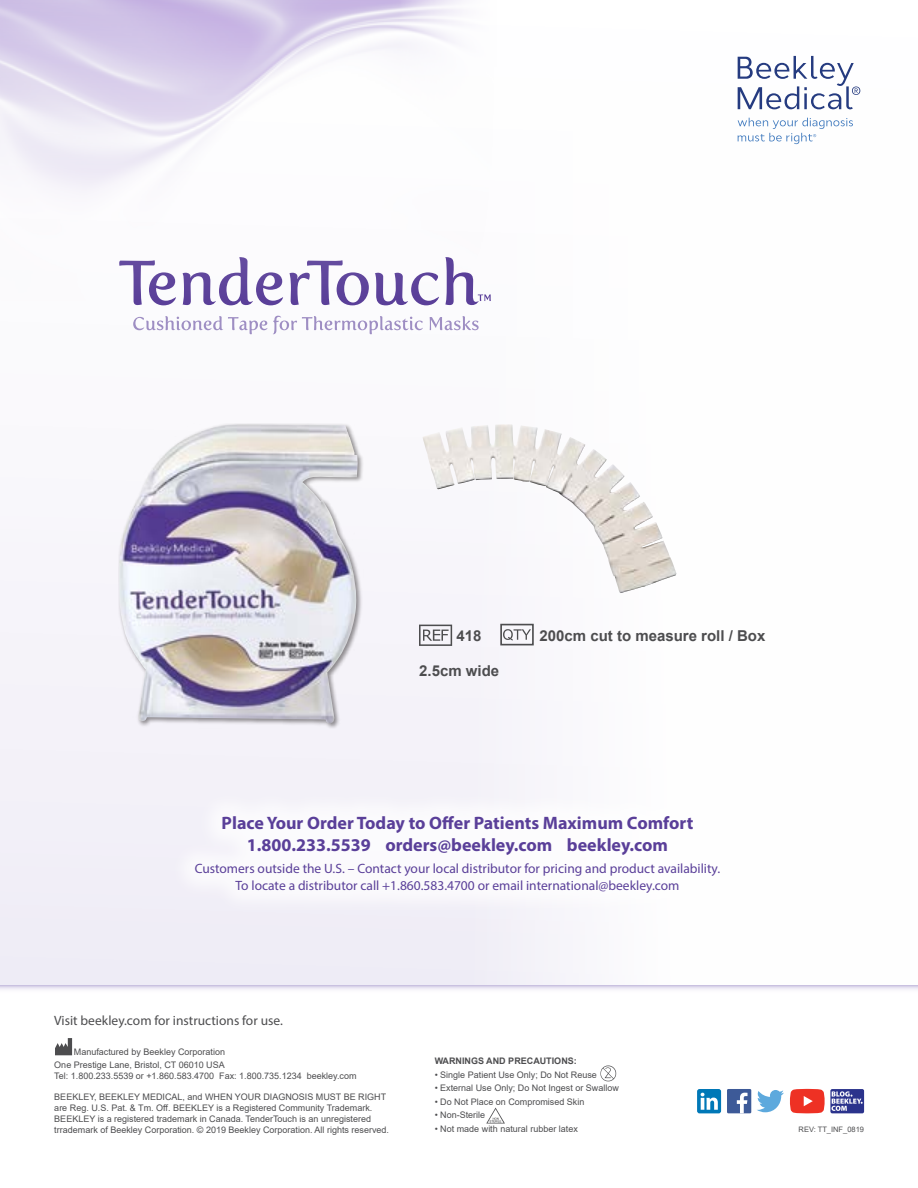
<style>
.page{position:relative;width:918px;height:1188px;background:#fff}
.page>*{position:absolute;margin:0;border:0;box-sizing:border-box;transform-origin:0 0}
.t1{font:700 18px/21.6px "Myriad Pro";color:#5a3f99;text-align:center}
.t2{font:700 15px "Arial";color:#4d4d4f}
.t3{font:13.5px/16.2px "Myriad Pro";color:#5a3f99;text-align:center}
.t4{font:13.5px "Myriad Pro";color:#4d4d4f}
.t5{font:9px/10.8px "Arial";color:#4d4d4f}
.t6{font:700 9px "Arial";color:#4d4d4f}
.t7{font:7.5px "Arial";color:#4d4d4f}
</style>
<div class="page">
<div style="left:0;top:303px;width:677px;height:682px;background:#f7f5fa"></div>
<svg style="left:0;top:985px;width:918px;height:5px"></svg>
<svg style="left:55px;top:1038px;width:17px;height:17px"></svg>
<svg style="left:600px;top:1065px;width:16px;height:16px"></svg>
<svg style="left:486px;top:1108px;width:19px;height:16px"></svg>
<svg style="left:790px;top:1089px;width:35px;height:24px"></svg>
<svg style="left:757px;top:1090px;width:27px;height:22px"></svg>
<div style="left:830px;top:1089px;width:34px;height:24px;background:#2b338c;border-radius:2px"></div>
<div style="left:697px;top:1089px;width:24px;height:24px;background:#0078b7;border-radius:2px"></div>
<svg style="left:701px;top:1093px;width:17px;height:17px"></svg>
<div style="left:727px;top:1089px;width:24px;height:24px;background:#3d5a98"></div>
<svg style="left:737px;top:1093px;width:11px;height:20px"></svg>
<svg style="left:831px;top:1091px;width:32px;height:20px"></svg>
<svg style="left:133px;top:316px;width:290px;height:18px"></svg>
<svg style="left:430px;top:316px;width:49px;height:14px"></svg>
<svg style="left:119px;top:302px;width:57px;height:3px"></svg>
<svg style="left:183px;top:302px;width:100px;height:3px"></svg>
<svg style="left:289px;top:302px;width:80px;height:3px"></svg>
<svg style="left:375px;top:302px;width:64px;height:3px"></svg>
<svg style="left:445px;top:302px;width:46px;height:3px"></svg>
<div style="left:170px;top:790px;width:574px;height:126px;background:#fff"></div>
<svg style="left:419px;top:625px;width:33px;height:21px"></svg>
<svg style="left:503px;top:629px;width:28px;height:12px"></svg>
<div style="left:500px;top:624px;width:34px;height:21px;border:2px solid #4d4d4f"></div>
<img style="left:423px;top:424px;width:253px;height:169px">
<div style="left:118px;top:423px;width:246px;height:306px;background:#231f20;opacity:.5"></div>
<img style="left:118px;top:424px;width:240px;height:300px">
<img style="left:0;top:0;width:491px;height:302px">
<svg style="left:738px;top:56px;width:122px;height:53px"></svg>
<svg style="left:738px;top:118px;width:115px;height:26px"></svg>
<h2 class="t2" style="left:457px;top:625px;width:27px">418</h2>
<h2 class="t2" style="left:540px;top:625px;width:227px">200cm cut to measure roll / Box</h2>
<h2 class="t2" style="left:419px;top:661px;width:82px">2.5cm wide</h2>
<h1 class="t1" style="left:222px;top:811px;width:473px">Place Your Order Today to Offer Patients Maximum Comfort<br>1.800.233.5539 orders@beekley.com beekley.com</h1>
<h3 class="t3" style="left:195px;top:861px;width:527px">Customers outside the U.S. – Contact your local distributor for pricing and product availability.<br>To locate a distributor call +1.860.583.4700 or email international@beekley.com</h3>
<h3 class="t4" style="left:54px;top:1012px;width:230px">Visit beekley.com for instructions for use.</h3>
<p class="t5" style="left:74px;top:1046px;width:153px">Manufactured by Beekley Corporation</p>
<p class="t5" style="left:54px;top:1059px;width:304px">One Prestige Lane, Bristol, CT 06010 USA<br>Tel: 1.800.233.5539 or +1.860.583.4700 Fax: 1.800.735.1234 beekley.com</p>
<p class="t5" style="left:54px;top:1092px;width:336px">BEEKLEY, BEEKLEY MEDICAL, and WHEN YOUR DIAGNOSIS MUST BE RIGHT are Reg. U.S. Pat. &amp; Tm. Off. BEEKLEY is a Registered Community Trademark.<br>BEEKLEY is a registered trademark in Canada. TenderTouch is an unregistered trrademark of Beekley Corporation. © 2019 Beekley Corporation. All rights reserved.</p>
<p class="t6" style="left:435px;top:1055px;width:144px">WARNINGS AND PRECAUTIONS:</p>
<p class="t5" style="left:435px;top:1069px;width:164px">• Single Patient Use Only; Do Not Reuse</p>
<p class="t5" style="left:435px;top:1083px;width:186px">• External Use Only; Do Not Ingest or Swallow</p>
<p class="t5" style="left:435px;top:1096px;width:151px">• Do Not Place on Compromised Skin</p>
<p class="t5" style="left:435px;top:1110px;width:52px">• Non-Sterile</p>
<p class="t5" style="left:435px;top:1123px;width:145px">• Not made with natural rubber latex</p>
<p class="t7" style="left:799px;top:1125px;width:67px">REV: TT_INF_0819</p>
</div>
